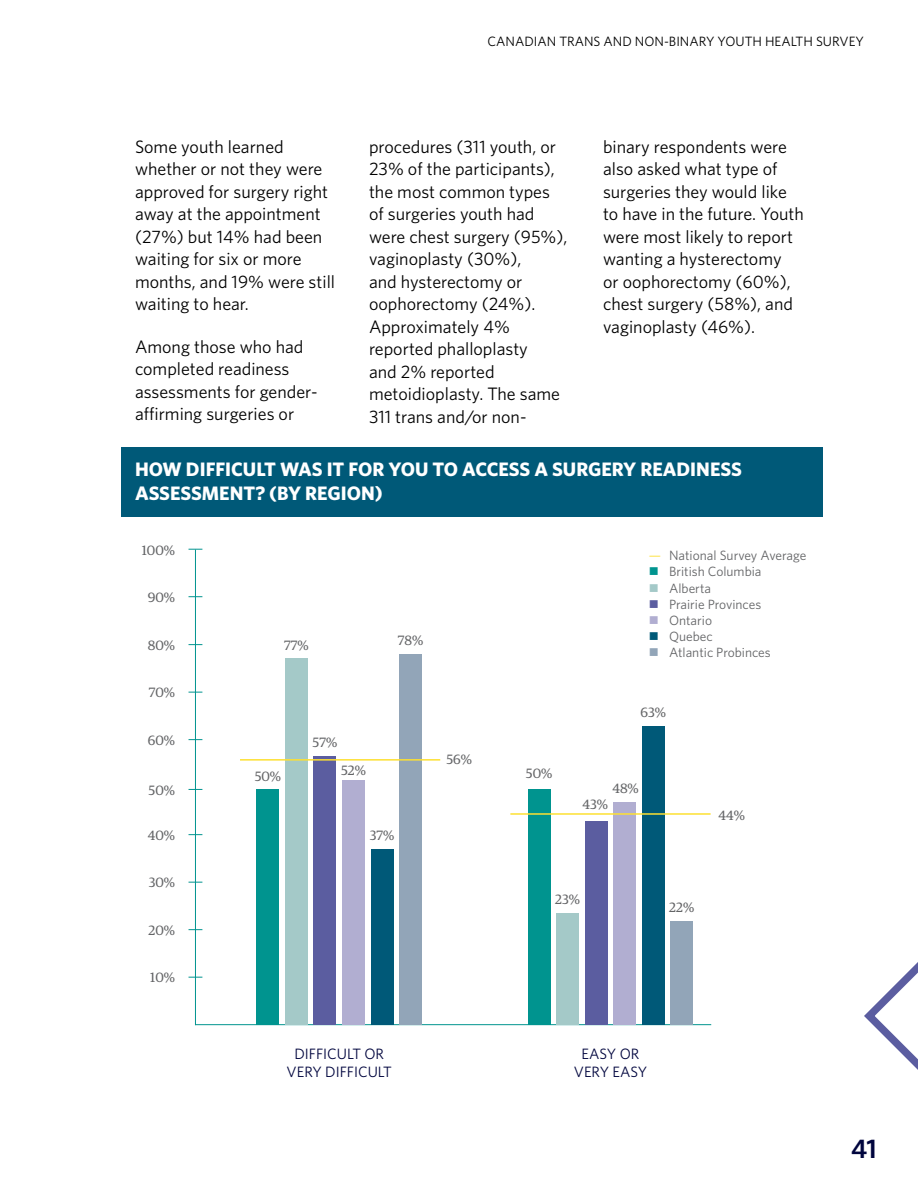
<style>
.page{position:relative;width:918px;height:1188px;background:#fff}
.page>*{position:absolute;margin:0;border:0;box-sizing:border-box;transform-origin:0 0}
.t1{font:600 27px "Whitney";color:#00053e}
.t2{font:700 19.5px/23.4px "Whitney";color:#fff}
.t3{font:18px/22.5px "Whitney";color:#000}
.t4{font:15px/18px "Whitney";color:#00053e;text-align:center}
.t5{font:13.5px "Guardian Egyp";color:#636466}
.t6{font:13.5px "Whitney";color:#000}
.t7{font:13.5px "Whitney";color:#636466}
.t8{font:13.35px/16px "Whitney";color:#636466}
.s1{color:#fde031}
</style>
<div class="page">
<svg style="left:864px;top:962px;width:54px;height:108px"></svg>
<div style="left:122px;top:447px;width:702px;height:70px;background:#005978"></div>
<hr style="left:195px;top:550px;width:1px;height:475px;background:#00948f">
<svg style="left:189px;top:834px;width:13px;height:1px"></svg>
<svg style="left:189px;top:882px;width:13px;height:1px"></svg>
<svg style="left:189px;top:644px;width:13px;height:1px"></svg>
<svg style="left:189px;top:549px;width:13px;height:1px"></svg>
<svg style="left:189px;top:929px;width:13px;height:1px"></svg>
<svg style="left:189px;top:692px;width:13px;height:1px"></svg>
<svg style="left:189px;top:596px;width:13px;height:1px"></svg>
<svg style="left:189px;top:977px;width:13px;height:1px"></svg>
<svg style="left:189px;top:739px;width:13px;height:1px"></svg>
<svg style="left:189px;top:789px;width:13px;height:1px"></svg>
<hr style="left:195px;top:1024px;width:516px;height:1px;background:#00948f">
<div style="left:257px;top:789px;width:22px;height:236px;background:#00948f"></div>
<div style="left:342px;top:780px;width:23px;height:245px;background:#b1aed1"></div>
<div style="left:285px;top:659px;width:23px;height:366px;background:#a4c9c8"></div>
<div style="left:314px;top:756px;width:22px;height:269px;background:#5b5da0"></div>
<div style="left:371px;top:849px;width:22px;height:176px;background:#005978"></div>
<div style="left:399px;top:654px;width:23px;height:371px;background:#92a5b8"></div>
<div style="left:528px;top:789px;width:22px;height:236px;background:#00948f"></div>
<div style="left:614px;top:803px;width:22px;height:222px;background:#b1aed1"></div>
<div style="left:556px;top:914px;width:23px;height:111px;background:#a4c9c8"></div>
<div style="left:585px;top:821px;width:22px;height:204px;background:#5b5da0"></div>
<div style="left:642px;top:726px;width:23px;height:299px;background:#005978"></div>
<div style="left:671px;top:921px;width:22px;height:104px;background:#92a5b8"></div>
<hr style="left:240px;top:759px;width:200px;height:2px;background:#fde031">
<hr style="left:510px;top:813px;width:201px;height:2px;background:#fde031">
<p class="t6" style="left:488px;top:32px;width:378px">CANADIAN TRANS AND NON-BINARY YOUTH HEALTH SURVEY</p>
<p class="t3" style="left:369px;top:135px;width:200px">procedures (311 youth, or<br>23% of the participants), the most common types of surgeries youth had were chest surgery (95%), vaginoplasty (30%),<br>and hysterectomy or oophorectomy (24%).<br>Approximately 4% reported phalloplasty<br>and 2% reported metoidioplasty. The same<br>311 trans and/or non-</p>
<p class="t3" style="left:603px;top:135px;width:202px">binary respondents were also asked what type of surgeries they would like to have in the future. Youth were most likely to report wanting a hysterectomy<br>or oophorectomy (60%), chest surgery (58%), and vaginoplasty (46%).</p>
<p class="t2" style="left:135px;top:457px;width:608px">HOW DIFFICULT WAS IT FOR YOU TO ACCESS A SURGERY READINESS<br>ASSESSMENT? (BY REGION)</p>
<p class="t3" style="left:135px;top:135px;width:202px">Some youth learned whether or not they were approved for surgery right away at the appointment (27%) but 14% had been waiting for six or more months, and 19% were still waiting to hear.</p>
<p class="t3" style="left:135px;top:335px;width:184px">Among those who had completed readiness assessments for gender&shy;affirming surgeries or</p>
<p class="t5" style="left:142px;top:541px;width:35px">100%</p>
<p class="t5" style="left:148px;top:588px;width:29px">90%</p>
<p class="t5" style="left:148px;top:636px;width:29px">80%</p>
<p class="t5" style="left:149px;top:683px;width:28px">70%</p>
<p class="t5" style="left:148px;top:731px;width:29px">60%</p>
<p class="t5" style="left:149px;top:781px;width:28px">50%</p>
<p class="t5" style="left:148px;top:826px;width:29px">40%</p>
<p class="t5" style="left:149px;top:874px;width:28px">30%</p>
<p class="t5" style="left:148px;top:921px;width:28px">20%</p>
<p class="t5" style="left:150px;top:969px;width:26px">10%</p>
<p class="t5" style="left:284px;top:636px;width:26px">77%</p>
<p class="t5" style="left:398px;top:631px;width:27px">78%</p>
<p class="t5" style="left:255px;top:767px;width:28px">50%</p>
<p class="t5" style="left:313px;top:733px;width:26px">57%</p>
<p class="t5" style="left:341px;top:761px;width:26px">52%</p>
<p class="t5" style="left:370px;top:826px;width:26px">37%</p>
<p class="t5" style="left:446px;top:750px;width:27px">56%</p>
<p class="t7" style="left:649px;top:547px;width:159px"><span class="s1">—</span> National Survey Average</p>
<p class="t8" style="left:669px;top:563px;width:103px">British Columbia<br>Alberta<br>Prairie Provinces<br>Ontario<br>Quebec<br>Atlantic Probinces</p>
<p class="t5" style="left:526px;top:764px;width:28px">50%</p>
<p class="t5" style="left:641px;top:703px;width:27px">63%</p>
<p class="t5" style="left:612px;top:779px;width:28px">48%</p>
<p class="t5" style="left:583px;top:795px;width:27px">43%</p>
<p class="t5" style="left:719px;top:806px;width:28px">44%</p>
<p class="t5" style="left:555px;top:890px;width:26px">23%</p>
<p class="t5" style="left:669px;top:898px;width:27px">22%</p>
<p class="t4" style="left:287px;top:1045px;width:107px">DIFFICULT OR<br>VERY DIFFICULT</p>
<p class="t4" style="left:574px;top:1045px;width:75px">EASY OR<br>VERY EASY</p>
<h1 class="t1" style="left:851px;top:1131px;width:27px">41</h1>
</div>
